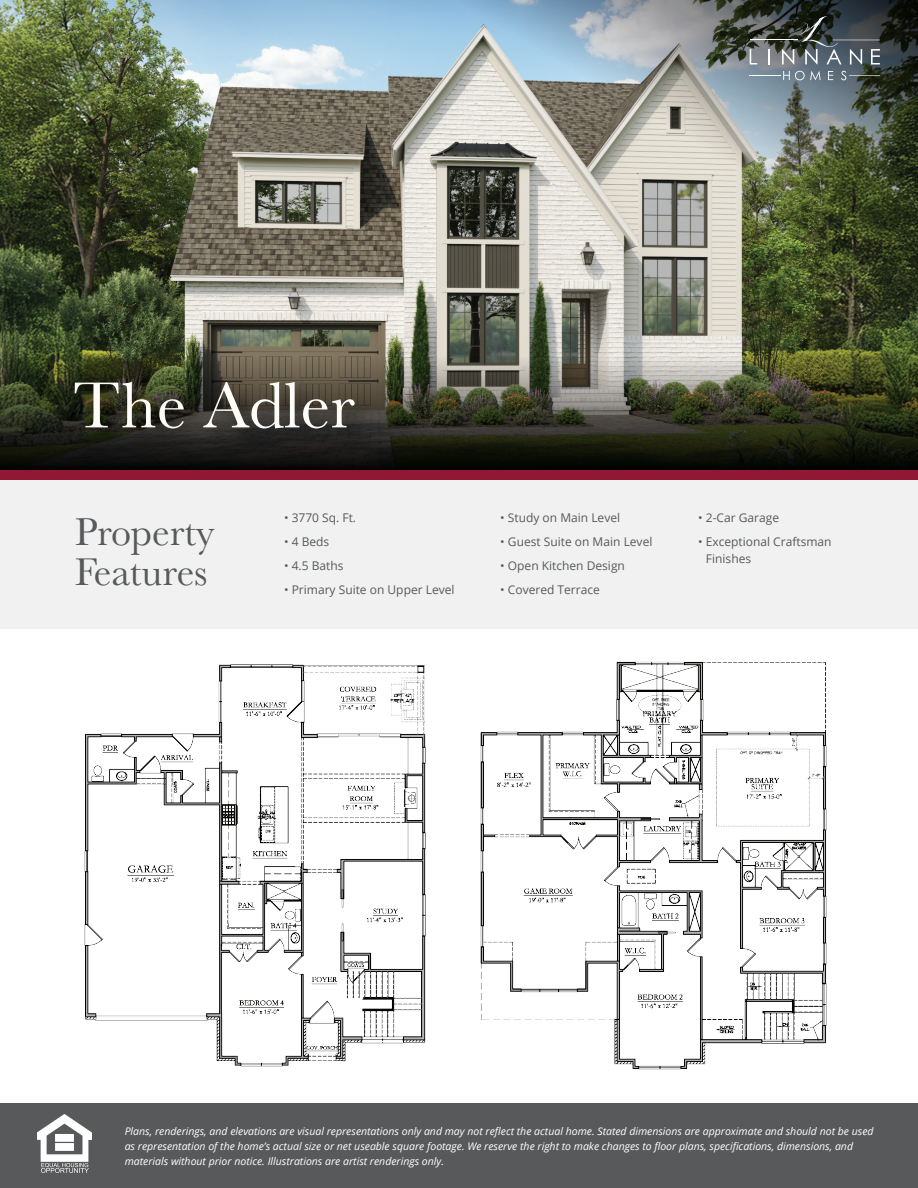
<style>
.page{position:relative;width:918px;height:1188px;background:#fff}
.page>*{position:absolute;margin:0;border:0;box-sizing:border-box;transform-origin:0 0}
.t1{font:67.65px "Baskerville";color:#fefcf9}
.t2{font:40.2px/40.2px "Baskerville";color:#58595b}
.t3{font:12px/16.5px "Open Sans";color:#58595b}
.t4{font:italic 10.5px/15px "Open Sans";color:#fff}
</style>
<div class="page">
<div style="left:0;top:480px;width:918px;height:149px;background:#f0f1f0"></div>
<img style="left:0;top:0;width:918px;height:354px">
<svg style="left:750px;top:49px;width:7px;height:15px"></svg>
<svg style="left:768px;top:49px;width:2px;height:15px"></svg>
<svg style="left:850px;top:49px;width:12px;height:15px"></svg>
<svg style="left:871px;top:49px;width:9px;height:15px"></svg>
<hr style="left:832px;top:40px;width:48px;height:1px;background:#fff">
<svg style="left:783px;top:71px;width:38px;height:9px"></svg>
<svg style="left:828px;top:71px;width:5px;height:9px"></svg>
<svg style="left:841px;top:71px;width:5px;height:9px"></svg>
<hr style="left:750px;top:40px;width:48px;height:1px;background:#fff">
<hr style="left:849px;top:75px;width:31px;height:1px;background:#fff">
<hr style="left:750px;top:75px;width:31px;height:1px;background:#fff">
<svg style="left:782px;top:16px;width:60px;height:48px;background:#4f5657"></svg>
<div style="left:0;top:469px;width:918px;height:11px;background:#901834"></div>
<div style="left:0;top:1103px;width:918px;height:85px;background:#58595b"></div>
<svg style="left:0;top:354px;width:918px;height:115px;background:#3e412e"></svg>
<img style="left:38px;top:1115px;width:54px;height:58px">
<img style="left:61px;top:359px;width:327px;height:111px">
<img style="left:480px;top:661px;width:347px;height:409px">
<img style="left:84px;top:664px;width:342px;height:403px">
<h1 class="t1" style="left:73px;top:362px;width:283px">The Adler</h1>
<h2 class="t2" style="left:75px;top:512px;width:141px">Property<br>Features</h2>
<p class="t3" style="left:284px;top:509px;width:74px">• 3770 Sq. Ft.</p>
<p class="t3" style="left:284px;top:533px;width:47px">• 4 Beds</p>
<p class="t3" style="left:284px;top:557px;width:61px">• 4.5 Baths</p>
<p class="t3" style="left:284px;top:581px;width:172px">• Primary Suite on Upper Level</p>
<p class="t3" style="left:500px;top:509px;width:121px">• Study on Main Level</p>
<p class="t3" style="left:500px;top:533px;width:154px">• Guest Suite on Main Level</p>
<p class="t3" style="left:500px;top:557px;width:126px">• Open Kitchen Design</p>
<p class="t3" style="left:500px;top:581px;width:101px">• Covered Terrace</p>
<p class="t3" style="left:698px;top:509px;width:82px">• 2-Car Garage</p>
<p class="t3" style="left:706px;top:533px;width:127px;text-indent:-8px">• Exceptional Craftsman<br>Finishes</p>
<p class="t4" style="left:125px;top:1124px;width:750px">Plans, renderings, and elevations are visual representations only and may not reflect the actual home. Stated dimensions are approximate and should not be used as representation of the home’s actual size or net useable square footage. We reserve the right to make changes to floor plans, specifications, dimensions, and materials without prior notice. Illustrations are artist renderings only.</p>
</div>
